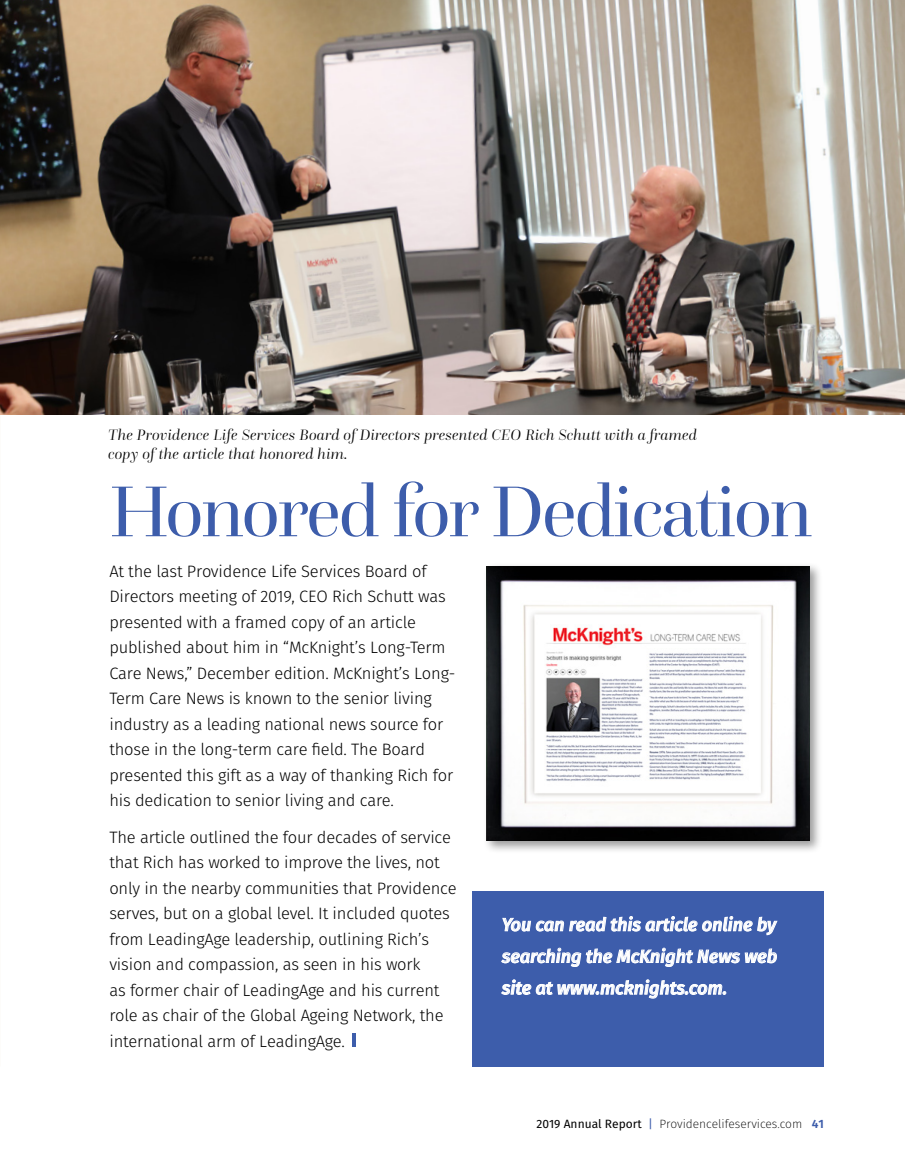
<style>
.page{position:relative;width:905px;height:1175px;background:#fff}
.page>*{position:absolute;margin:0;border:0;box-sizing:border-box;transform-origin:0 0}
.t1{font:75px "Questa Grande";letter-spacing:-.03em;color:#3d5dab}
.t2{font:italic 500 18px/31.7px "Fira Sans";color:#fff;text-align:justify}
.t3{font:300 16.5px/25.5px "Fira Sans";letter-spacing:-.01em;color:#000}
.t4{font:italic 300 15.75px/18.9px "Questa Grande";letter-spacing:.01em;color:#000}
.t5{font:200 12px "Fira Sans";color:#000}
.s1{font-weight:400}
.s2{font-weight:400;color:#3d5dab}
.s3{font-weight:600;color:#3d5dab}
</style>
<div class="page">
<div style="left:472px;top:891px;width:352px;height:175px;background:#3d5dab"></div>
<svg style="left:502px;top:916px;width:275px;height:19px"></svg>
<svg style="left:501px;top:947px;width:275px;height:19px"></svg>
<svg style="left:501px;top:979px;width:225px;height:19px"></svg>
<img style="left:0;top:0;width:904px;height:414px">
<div style="left:483px;top:562px;width:339px;height:292px;background:#000;opacity:.4"></div>
<img style="left:487px;top:566px;width:322px;height:275px">
<hr style="left:352px;top:1033px;width:4px;height:14px;background:#3d5dab">
<p class="t4" style="left:108px;top:425px;width:590px">The Providence Life Services Board of Directors presented CEO Rich Schutt with a framed copy of the article that honored him.</p>
<h1 class="t1" style="left:109px;top:466px;width:704px">Honored for Dedication</h1>
<p class="t3" style="left:109px;top:558px;width:347px">At the last Providence Life Services Board of Directors meeting of 2019, CEO Rich Schutt was presented with a framed copy of an article published about him in “McKnight’s Long-Term Care News,” December edition. McKnight’s Long-Term Care News is known to the senior living industry as a leading national news source for those in the long-term care field. The Board presented this gift as a way of thanking Rich for his dedication to senior living and care.</p>
<p class="t3" style="left:109px;top:824px;width:348px">The article outlined the four decades of service that Rich has worked to improve the lives, not only in the nearby communities that Providence serves, but on a global level. It included quotes from LeadingAge leadership, outlining Rich’s vision and compassion, as seen in his work<br>as former chair of LeadingAge and his current role as chair of the Global Ageing Network, the international arm of LeadingAge.</p>
<p class="t2" style="left:502px;top:907px;width:277px">You can read this article online by searching the McKnight News web site at www.mcknights.com.</p>
<p class="t5" style="left:536px;top:1115px;width:289px"><span class="s1">2019 Annual Report</span> <span class="s2">|</span> Providencelifeservices.com <span class="s3">41</span></p>
</div>
